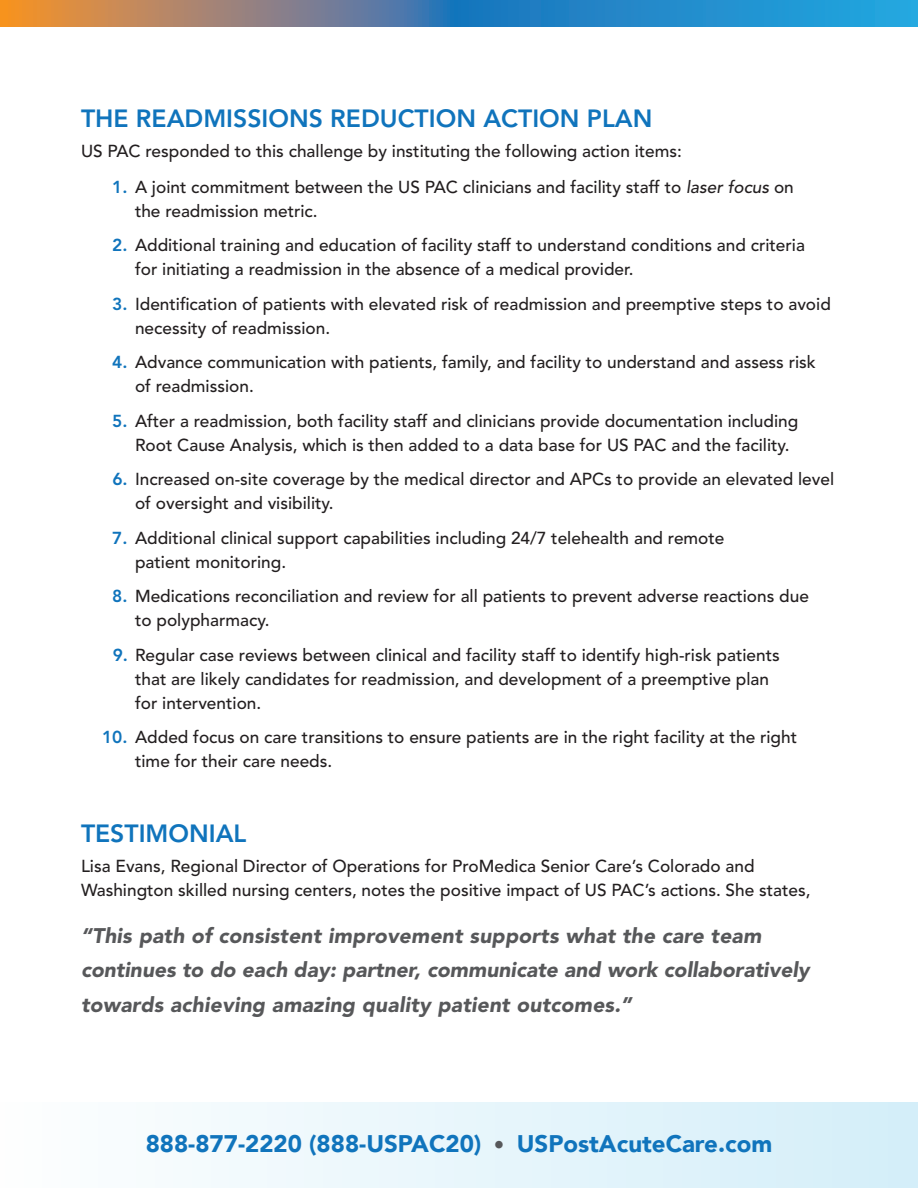
<style>
.page{position:relative;width:918px;height:1188px;background:#fff}
.page>*{position:absolute;margin:0;border:0;box-sizing:border-box;transform-origin:0 0}
.t1{font:800 24.75px "Avenir LT Std";color:#1074bc}
.t2{font:900 24px "Avenir";color:#1074bc}
.t3{font:italic 900 21px/34.5px "Avenir LT Std";letter-spacing:.01em;color:#57585a}
.t4{font:500 17.25px/24px "Avenir LT Std";color:#231f20}
.s1{font-weight:800;color:#1074bc}
.s2{font-style:italic}
.s3{font-size:21px;color:#57585a}
</style>
<div class="page">
<svg style="left:0;top:0;width:918px;height:27px;background:#5d88a1"></svg>
<div style="left:0;top:1102px;width:918px;height:86px;background:linear-gradient(to right,#fdfefe,#d4eef9)"></div>
<h1 class="t1" style="left:81px;top:103px;width:573px">THE READMISSIONS REDUCTION ACTION PLAN</h1>
<p class="t4" style="left:81px;top:139px;width:602px">US PAC responded to this challenge by instituting the following action items:</p>
<p class="t4" style="left:135px;top:175px;width:660px;text-indent:-23px"><span class="s1">1.</span> A joint commitment between the US PAC clinicians and facility staff to <span class="s2">laser focus</span> on the readmission metric.</p>
<p class="t4" style="left:135px;top:234px;width:671px;text-indent:-23px"><span class="s1">2.</span> Additional training and education of facility staff to understand conditions and criteria for initiating a readmission in the absence of a medical provider.</p>
<p class="t4" style="left:135px;top:292px;width:697px;text-indent:-23px"><span class="s1">3.</span> Identification of patients with elevated risk of readmission and preemptive steps to avoid necessity of readmission.</p>
<p class="t4" style="left:135px;top:351px;width:682px;text-indent:-23px"><span class="s1">4.</span> Advance communication with patients, family, and facility to understand and assess risk of readmission.</p>
<p class="t4" style="left:135px;top:409px;width:665px;text-indent:-23px"><span class="s1">5.</span> After a readmission, both facility staff and clinicians provide documentation including<br>Root Cause Analysis, which is then added to a data base for US PAC and the facility.</p>
<p class="t4" style="left:135px;top:468px;width:701px;text-indent:-22px"><span class="s1">6.</span> Increased on-site coverage by the medical director and APCs to provide an elevated level of oversight and visibility.</p>
<p class="t4" style="left:135px;top:526px;width:591px;text-indent:-23px"><span class="s1">7.</span> Additional clinical support capabilities including 24/7 telehealth and remote patient monitoring.</p>
<p class="t4" style="left:135px;top:585px;width:675px;text-indent:-23px"><span class="s1">8.</span> Medications reconciliation and review for all patients to prevent adverse reactions due to polypharmacy.</p>
<p class="t4" style="left:135px;top:643px;width:646px;text-indent:-22px"><span class="s1">9.</span> Regular case reviews between clinical and facility staff to identify high-risk patients that are likely candidates for readmission, and development of a preemptive plan for intervention.</p>
<p class="t4" style="left:135px;top:726px;width:664px;text-indent:-33px"><span class="s1">10.</span> Added focus on care transitions to ensure patients are in the right facility at the right time for their care needs.</p>
<h1 class="t1" style="left:81px;top:819px;width:167px">TESTIMONIAL</h1>
<p class="t4" style="left:81px;top:855px;width:731px">Lisa Evans, Regional Director of Operations for ProMedica Senior Care s’ Colorado and<br>Washington skilled nursing centers, notes the positive impact of US PAC s’ actions. She states,</p>
<p class="t3" style="left:81px;top:918px;width:730px">“This path of consistent improvement supports what the care team continues to do each day: partner, communicate and work collaboratively towards achieving amazing quality patient outcomes “.</p>
<h2 class="t2" style="left:146px;top:1123px;width:360px">888-877-2220 (888-USPAC20) <span class="s3">•</span></h2>
<h2 class="t2" style="left:517px;top:1123px;width:257px">USPostAcuteCare.com</h2>
</div>
